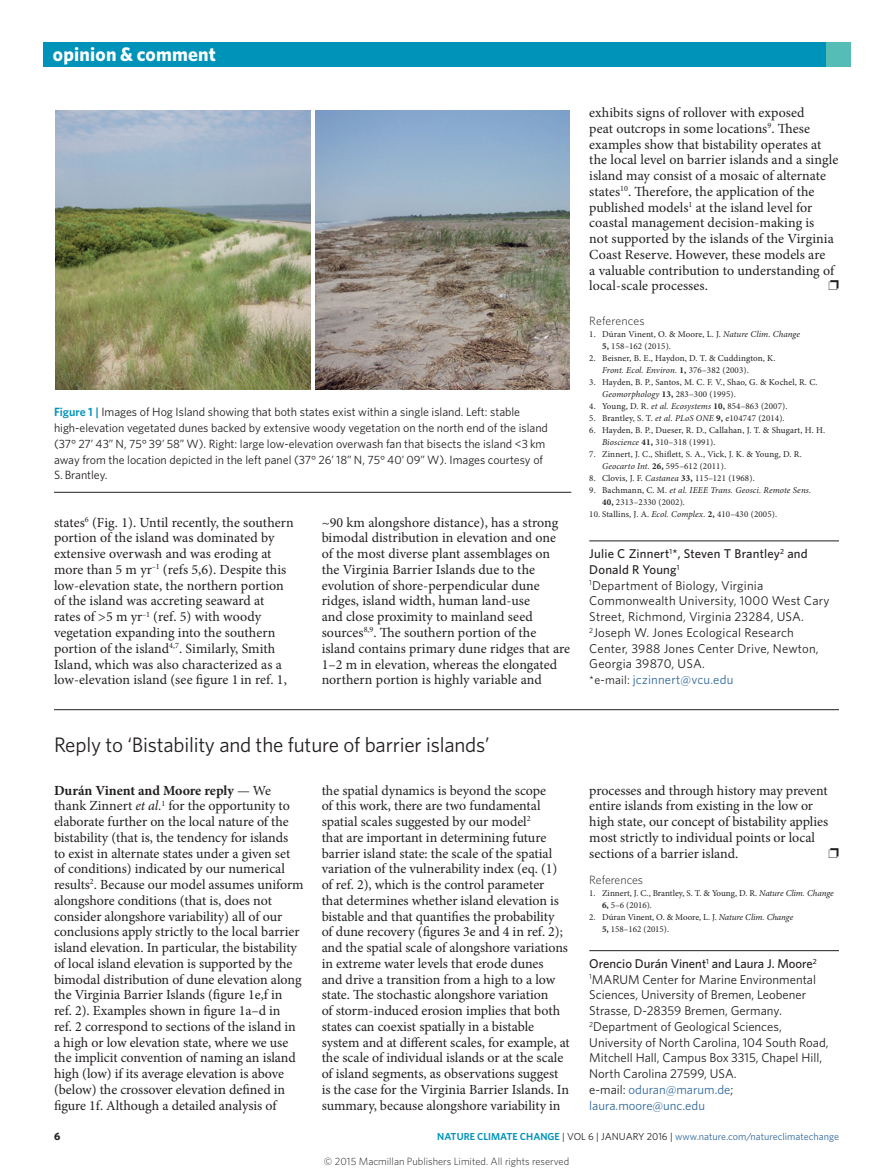
<style>
.page{position:relative;width:893px;height:1174px;background:#fff}
.page>*{position:absolute;margin:0;border:0;box-sizing:border-box;transform-origin:0 0}
.Reply_title{font:21px "Whitney";letter-spacing:-.01em;color:#231f20}
.t1{font:700 19.5px "Whitney";letter-spacing:.01em;color:#fff}
.Body_first{font:13.95px/15.8px "Minion Pro";color:#231f20}
.Body_text{font:13.95px/15.8px "Minion Pro";color:#231f20}
.Corres_address{font:12.75px/15.8px "Whitney";color:#231f20}
.Corres_author{font:500 12.75px/15.8px "Whitney";color:#231f20}
.Figure_caption{font:12px/15.8px "Whitney";letter-spacing:-.005em;color:#231f20}
.Corres_ref_head{font:300 12px "Whitney";color:#231f20}
.t2{font:700 10.8px "Whitney";color:#231f20}
.t3{font:300 10.5px "Whitney";color:#231f20}
.t4{font:10.2px "Whitney";color:#2f679b}
.References{font:9px/12px "Minion Pro";letter-spacing:.015em;color:#231f20}
.References-2{font:italic 9px/12px "Minion Pro";letter-spacing:.015em;color:#231f20}
.s1{font-weight:600;color:#0093ba}
.s2{font-style:italic}
.s3{font-weight:700}
.s4{font-style:normal}
.s5{font-weight:700;font-style:normal}
.s6{font-size:12px}
.s7{color:#2f679b}
.s8{color:#231f20}
</style>
<div class="page">
<div style="left:43px;top:43px;width:807px;height:24px;background:#0093ba"></div>
<div style="left:826px;top:43px;width:24px;height:24px;background:#56bcb6"></div>
<img style="left:315px;top:111px;width:255px;height:279px">
<img style="left:55px;top:111px;width:255px;height:279px">
<hr style="left:54px;top:492px;width:517px;height:1px;background:#231f20">
<hr style="left:589px;top:540px;width:250px;height:1px;background:#231f20">
<hr style="left:54px;top:709px;width:785px;height:1px;background:#231f20">
<hr style="left:589px;top:950px;width:250px;height:1px;background:#231f20">
<h2 class="t1" style="left:53px;top:41px;width:164px">opinion &amp; comment</h2>
<p class="Figure_caption" style="left:54px;top:404px;width:495px"><span class="s1">Figure 1 |</span> Images of Hog Island showing that both states exist within a single island. Left: stable high-elevation vegetated dunes backed by extensive woody vegetation on the north end of the island (37° 27’ 43” N, 75° 39’ 58” W). Right: large low-elevation overwash fan that bisects the island &lt;3 km away from the location depicted in the left panel (37° 26’ 18” N, 75° 40’ 09” W). Images courtesy of S. Brantley.</p>
<p class="Body_text" style="left:54px;top:514px;width:241px">states<sup>6</sup> (Fig. 1). Until recently, the southern portion of the island was dominated by extensive overwash and was eroding at more than 5 m yr<sup>–1</sup> (refs 5,6). Despite this low-elevation state, the northern portion of the island was accreting seaward at rates of &gt;5 m yr<sup>–1</sup> (ref. 5) with woody vegetation expanding into the southern portion of the island<sup>4,7</sup>. Similarly, Smith Island, which was also characterized as a low-elevation island (see figure 1 in ref. 1,</p>
<p class="Body_text" style="left:322px;top:514px;width:250px">~90 km alongshore distance), has a strong bimodal distribution in elevation and one of the most diverse plant assemblages on the Virginia Barrier Islands due to the evolution of shore-perpendicular dune ridges, island width, human land-use<br>and close proximity to mainland seed sources<sup>8,9</sup>. The southern portion of the island contains primary dune ridges that are 1–2 m in elevation, whereas the elongated northern portion is highly variable and</p>
<p class="Reply_title" style="left:54px;top:731px;width:437px">Reply to ‘Bistability and the future of barrier islands’</p>
<p class="Body_text" style="left:589px;top:105px;width:250px">exhibits signs of rollover with exposed<br>peat outcrops in some locations<sup>9</sup>. These examples show that bistability operates at the local level on barrier islands and a single island may consist of a mosaic of alternate states<sup>10</sup>. Therefore, the application of the published models<sup>1</sup> at the island level for coastal management decision-making is<br>not supported by the islands of the Virginia Coast Reserve. However, these models are<br>a valuable contribution to understanding of local-scale processes.</p>
<p class="Corres_ref_head" style="left:589px;top:312px;width:57px">References</p>
<p class="References" style="left:602px;top:328px;width:199px;text-indent:-13px">1. Dúran Vinent, O. &amp; Moore, L. J. <span class="s2">Nature Clim. Change<br></span><span class="s3">5,</span> 158–162 (2015).</p>
<p class="References" style="left:602px;top:352px;width:175px;text-indent:-13px">2. Beisner, B. E., Haydon, D. T. &amp; Cuddington, K.<br><span class="s2">Front. Ecol. Environ.</span> <span class="s3">1,</span> 376–382 (2003).</p>
<p class="References" style="left:602px;top:376px;width:217px;text-indent:-13px">3. Hayden, B. P., Santos, M. C. F. V., Shao, G. &amp; Kochel, R. C.<br><span class="s2">Geomorphology</span> <span class="s3">13,</span> 283–300 (1995).</p>
<p class="References" style="left:589px;top:400px;width:200px">4. Young, D. R. <span class="s2">et al. Ecosystems</span> <span class="s3">10,</span> 854–863 (2007).</p>
<p class="References" style="left:589px;top:412px;width:197px">5. Brantley, S. T. <span class="s2">et al. PLoS ONE</span> <span class="s3">9,</span> e104747 (2014).</p>
<p class="References" style="left:602px;top:424px;width:225px;text-indent:-13px">6. Hayden, B. P., Dueser, R. D., Callahan, J. T. &amp; Shugart, H. H.<br><span class="s2">Bioscience</span> <span class="s3">41,</span> 310–318 (1991).</p>
<p class="References" style="left:602px;top:448px;width:201px;text-indent:-13px">7. Zinnert, J. C., Shiflett, S. A., Vick, J. K. &amp; Young, D. R.<br><span class="s2">Geocarto Int.</span> <span class="s3">26,</span> 595–612 (2011).</p>
<p class="References" style="left:589px;top:472px;width:167px">8. Clovis, J. F. <span class="s2">Castanea</span> <span class="s3">33,</span> 115–121 (1968).</p>
<p class="References-2" style="left:602px;top:484px;width:211px;text-indent:-13px"><span class="s4">9. Bachmann, C. M.</span> et al. IEEE Trans. Geosci. Remote Sens.<br><span class="s5">40,</span> <span class="s4">2313–2330 (2002).</span></p>
<p class="References" style="left:589px;top:508px;width:189px">10. Stallins, J. A. <span class="s2">Ecol. Complex.</span> <span class="s3">2,</span> 410–430 (2005).</p>
<p class="Corres_author" style="left:589px;top:545px;width:220px">Julie C Zinnert<sup>1</sup>*, Steven T Brantley<sup>2</sup> and<br>Donald R Young<sup>1</sup></p>
<p class="Corres_address" style="left:589px;top:577px;width:242px"><sup>1</sup>Department of Biology, Virginia<br>Commonwealth University, 1000 West Cary<br>Street, Richmond, Virginia 23284, USA.</p>
<p class="Corres_address" style="left:589px;top:624px;width:231px"><sup>2</sup>Joseph W. Jones Ecological Research<br>Center, 3988 Jones Center Drive, Newton,<br>Georgia 39870, USA.<br><span class="s6">*e-mail:</span> <span class="s7">jczinnert@vcu.edu</span></p>
<p class="Body_first" style="left:54px;top:782px;width:251px"><span class="s3">Durán Vinent and Moore reply</span> — We thank Zinnert <span class="s2">et al.</span><sup>1</sup> for the opportunity to elaborate further on the local nature of the bistability (that is, the tendency for islands<br>to exist in alternate states under a given set of conditions) indicated by our numerical results<sup>2</sup>. Because our model assumes uniform alongshore conditions (that is, does not consider alongshore variability) all of our conclusions apply strictly to the local barrier island elevation. In particular, the bistability of local island elevation is supported by the bimodal distribution of dune elevation along the Virginia Barrier Islands (figure 1e,f in ref. 2). Examples shown in figure 1a–d in<br>ref. 2 correspond to sections of the island in a high or low elevation state, where we use the implicit convention of naming an island high (low) if its average elevation is above (below) the crossover elevation defined in figure 1f. Although a detailed analysis of</p>
<p class="Body_first" style="left:322px;top:782px;width:250px">the spatial dynamics is beyond the scope<br>of this work, there are two fundamental spatial scales suggested by our model<sup>2<br></sup>that are important in determining future barrier island state: the scale of the spatial variation of the vulnerability index (eq. (1) of ref. 2), which is the control parameter<br>that determines whether island elevation is bistable and that quantifies the probability<br>of dune recovery (figures 3e and 4 in ref. 2); and the spatial scale of alongshore variations in extreme water levels that erode dunes<br>and drive a transition from a high to a low state. The stochastic alongshore variation<br>of storm-induced erosion implies that both states can coexist spatially in a bistable system and at different scales, for example, at the scale of individual islands or at the scale of island segments, as observations suggest is the case for the Virginia Barrier Islands. In summary, because alongshore variability in</p>
<p class="Body_first" style="left:589px;top:782px;width:240px">processes and through history may prevent entire islands from existing in the low or high state, our concept of bistability applies most strictly to individual points or local sections of a barrier island.</p>
<p class="Corres_ref_head" style="left:589px;top:872px;width:55px">References</p>
<p class="References" style="left:602px;top:887px;width:233px;text-indent:-13px">1. Zinnert, J. C., Brantley, S. T. &amp; Young, D. R. <span class="s2">Nature Clim. Change<br></span><span class="s3">6,</span> 5–6 (2016).</p>
<p class="References" style="left:602px;top:911px;width:193px;text-indent:-13px">2. Dúran Vinent, O. &amp; Moore, L. J. <span class="s2">Nature Clim. Change<br></span><span class="s3">5,</span> 158–162 (2015).</p>
<p class="Corres_author" style="left:589px;top:955px;width:229px">Orencio Durán Vinent<sup>1</sup> and Laura J. Moore<sup>2</sup></p>
<p class="Corres_address" style="left:589px;top:971px;width:241px"><sup>1</sup>MARUM Center for Marine Environmental Sciences, University of Bremen, Leobener Strasse, D-28359 Bremen, Germany.<br><sup>2</sup>Department of Geological Sciences, University of North Carolina, 104 South Road, Mitchell Hall, Campus Box 3315, Chapel Hill, North Carolina 27599, USA.<br>e-mail: <span class="s7">oduran@marum.de</span>; <span class="s7">laura.moore@unc.edu</span></p>
<p class="t2" style="left:54px;top:1129px;width:8px">6</p>
<p class="t4" style="left:437px;top:1129px;width:403px"><span class="s1">NATURE CLIMATE CHANGE</span> <span class="s8">| VOL 6 | JANUARY 2016 |</span> www.nature.com/natureclimatechange</p>
<p class="t3" style="left:324px;top:1154px;width:247px">© 2015 Macmillan Publishers Limited. All rights reserved</p>
</div>
